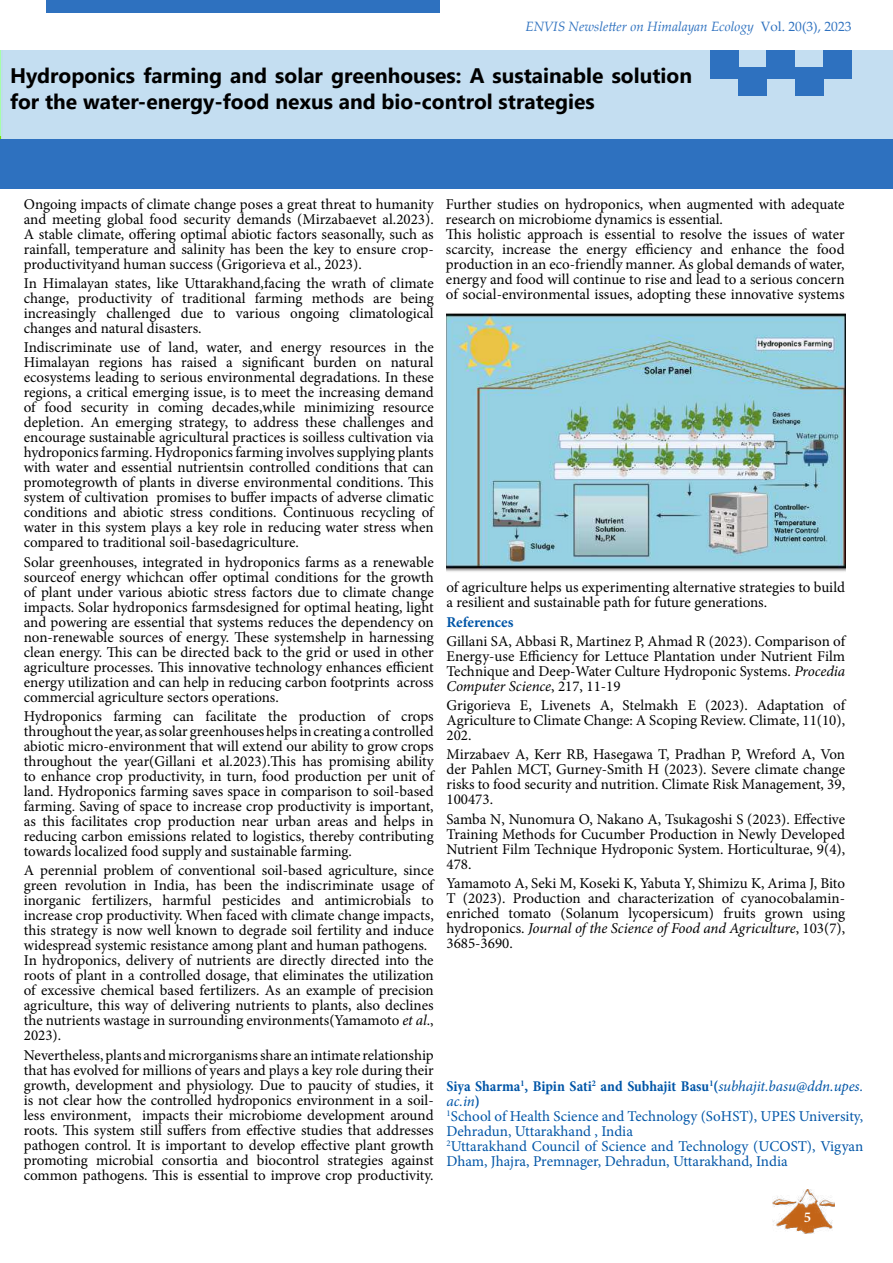
<style>
.page{position:relative;width:893px;height:1263px;background:#fff}
.page>*{position:absolute;margin:0;border:0;box-sizing:border-box;transform-origin:0 0}
.t1{font:700 21px/25.5px "Segoe UI";color:#000}
.t2{font:15px/15px "Minion Pro";color:#000;text-align:justify}
.t3{font:15px/15px "Minion Pro";color:#0155a7}
.t4{font:700 15px "Minion Pro";letter-spacing:-.005em;color:#0155a7}
.t5{font:600 15px "Minion Pro";color:#fff}
.t6{font:italic 13.5px "Palatino Linotype";color:#2e71bf}
.s1{font-style:normal}
.s2{font-style:italic}
.s3{font-weight:700;font-stretch:condensed}
</style>
<div class="page">
<hr style="left:0;top:50px;width:3px;height:86px;background:#a0fda4">
<hr style="left:0;top:136px;width:1px;height:53px;background:#78e000">
<div style="left:46px;top:1px;width:394px;height:12px;background:#2e71bf"></div>
<div style="left:1px;top:50px;width:892px;height:90px;background:#c0dcf0"></div>
<div style="left:710px;top:50px;width:28px;height:28px;background:#2e71bf"></div>
<div style="left:738px;top:67px;width:29px;height:28px;background:#2e71bf"></div>
<div style="left:767px;top:50px;width:28px;height:28px;background:#2e71bf"></div>
<div style="left:795px;top:67px;width:28px;height:28px;background:#2e71bf"></div>
<div style="left:824px;top:50px;width:28px;height:28px;background:#2e71bf"></div>
<img style="left:772px;top:1190px;width:62px;height:44px">
<img style="left:446px;top:313px;width:399px;height:259px">
<div style="left:0;top:140px;width:893px;height:49px;background:#2e71bf"></div>
<p class="t6" style="left:526px;top:17px;width:327px">ENVIS Newsletter on Himalayan Ecology <span class="s1">Vol. 20(3), 2023</span></p>
<h1 class="t1" style="left:10px;top:62px;width:683px">Hydroponics farming and solar greenhouses: A sustainable solution for the water-energy-food nexus and bio-control strategies</h1>
<p class="t2" style="left:24px;top:197px;width:411px">Ongoing impacts of climate change poses a great threat to humanity and meeting global food security demands (Mirzabaevet al.2023).<br>A stable climate, offering optimal abiotic factors seasonally, such as rainfall, temperature and salinity has been the key to ensure crop&shy;productivityand human success (Grigorieva et al., 2023).</p>
<p class="t2" style="left:24px;top:276px;width:411px">In Himalayan states, like Uttarakhand,facing the wrath of climate change, productivity of traditional farming methods are being increasingly challenged due to various ongoing climatological changes and natural disasters.</p>
<p class="t2" style="left:24px;top:340px;width:411px">Indiscriminate use of land, water, and energy resources in the Himalayan regions has raised a significant burden on natural ecosystems leading to serious environmental degradations. In these regions, a critical emerging issue, is to meet the increasing demand of food security in coming decades,while minimizing resource depletion. An emerging strategy, to address these challenges and encourage sustainable agricultural practices is soilless cultivation via hydroponics farming. Hydroponics farming involves supplying plants with water and essential nutrientsin controlled conditions that can promotegrowth of plants in diverse environmental conditions. This system of cultivation promises to buffer impacts of adverse climatic conditions and abiotic stress conditions. Continuous recycling of water in this system plays a key role in reducing water stress when compared to traditional soil-basedagriculture.</p>
<p class="t2" style="left:24px;top:554px;width:411px">Solar greenhouses, integrated in hydroponics farms as a renewable sourceof energy whichcan offer optimal conditions for the growth of plant under various abiotic stress factors due to climate change impacts. Solar hydroponics farmsdesigned for optimal heating, light and powering are essential that systems reduces the dependency on non-renewable sources of energy. These systemshelp in harnessing clean energy. This can be directed back to the grid or used in other agriculture processes. This innovative technology enhances efficient energy utilization and can help in reducing carbon footprints across commercial agriculture sectors operations.</p>
<p class="t2" style="left:24px;top:709px;width:411px">Hydroponics farming can facilitate the production of crops throughout the year, as solar greenhouses helps in creating a controlled abiotic micro-environment that will extend our ability to grow crops throughout the year(Gillani et al.2023).This has promising ability to enhance crop productivity, in turn, food production per unit of land. Hydroponics farming saves space in comparison to soil-based farming. Saving of space to increase crop productivity is important, as this facilitates crop production near urban areas and helps in reducing carbon emissions related to logistics, thereby contributing towards localized food supply and sustainable farming.</p>
<p class="t2" style="left:24px;top:863px;width:411px;text-align:left">A perennial problem of conventional soil-based agriculture, since green revolution in India, has been the indiscriminate usage of inorganic fertilizers, harmful pesticides and antimicrobials to increase crop productivity. When faced with climate change impacts, this strategy is now well known to degrade soil fertility and induce widespread systemic resistance among plant and human pathogens.<br>In hydroponics, delivery of nutrients are directly directed into the roots of plant in a controlled dosage, that eliminates the utilization of excessive chemical based fertilizers. As an example of precision agriculture, this way of delivering nutrients to plants, also declines the nutrients wastage in surrounding environments(Yamamoto <span class="s2">et al</span>., 2023).</p>
<p class="t2" style="left:24px;top:1047px;width:411px">Nevertheless, plants and microrganisms share an intimate relationship that has evolved for millions of years and plays a key role during their growth, development and physiology. Due to paucity of studies, it is not clear how the controlled hydroponics environment in a soil&shy;less environment, impacts their microbiome development around roots. This system still suffers from effective studies that addresses pathogen control. It is important to develop effective plant growth promoting microbial consortia and biocontrol strategies against common pathogens. This is essential to improve crop productivity.</p>
<p class="t2" style="left:446px;top:197px;width:400px;text-align:left">Further studies on hydroponics, when augmented with adequate research on microbiome dynamics is essential.<br>This holistic approach is essential to resolve the issues of water scarcity, increase the energy efficiency and enhance the food production in an eco-friendly manner. As global demands of water, energy and food will continue to rise and lead to a serious concern of social-environmental issues, adopting these innovative systems</p>
<p class="t2" style="left:446px;top:580px;width:400px">of agriculture helps us experimenting alternative strategies to build a resilient and sustainable path for future generations.</p>
<p class="t4" style="left:446px;top:611px;width:69px">References</p>
<p class="t2" style="left:446px;top:634px;width:400px">Gillani SA, Abbasi R, Martinez P, Ahmad R (2023). Comparison of Energy-use Efficiency for Lettuce Plantation under Nutrient Film Technique and Deep-Water Culture Hydroponic Systems. <span class="s2">Procedia Computer Science</span>, 217, 11-19</p>
<p class="t2" style="left:446px;top:698px;width:400px">Grigorieva E, Livenets A, Stelmakh E (2023). Adaptation of Agriculture to Climate Change: A Scoping Review. Climate, 11(10), 202.</p>
<p class="t2" style="left:446px;top:747px;width:400px">Mirzabaev A, Kerr RB, Hasegawa T, Pradhan P, Wreford A, Von der Pahlen MCT, Gurney-Smith H (2023). Severe climate change risks to food security and nutrition. Climate Risk Management, 39, 100473.</p>
<p class="t2" style="left:446px;top:811px;width:400px">Samba N, Nunomura O, Nakano A, Tsukagoshi S (2023). Effective Training Methods for Cucumber Production in Newly Developed Nutrient Film Technique Hydroponic System. Horticulturae, 9(4), 478.</p>
<p class="t2" style="left:446px;top:876px;width:400px">Yamamoto A, Seki M, Koseki K, Yabuta Y, Shimizu K, Arima J, Bito T (2023). Production and characterization of cyanocobalamin‐ enriched tomato (Solanum lycopersicum) fruits grown using hydroponics. <span class="s2">Journal of the Science of Food and Agriculture</span>, 103(7), 3685-3690.</p>
<p class="t3" style="left:446px;top:1079px;width:418px"><span class="s3">Siya Sharma</span><sup>1</sup><span class="s3">, Bipin Sati</span><sup>2</sup> <span class="s3">and Subhajit Basu</span><sup>1</sup><span class="s3">(</span><span class="s2">subhajit.basu@ddn.upes. ac.in</span><span class="s3">)<br></span><sup>1</sup>School of Health Science and Technology (SoHST), UPES University, Dehradun, Uttarakhand , India<br><sup>2</sup>Uttarakhand Council of Science and Technology (UCOST), Vigyan Dham, Jhajra, Premnager, Dehradun, Uttarakhand, India</p>
<p class="t5" style="left:783px;top:1204px;width:30px">5 5</p>
</div>
